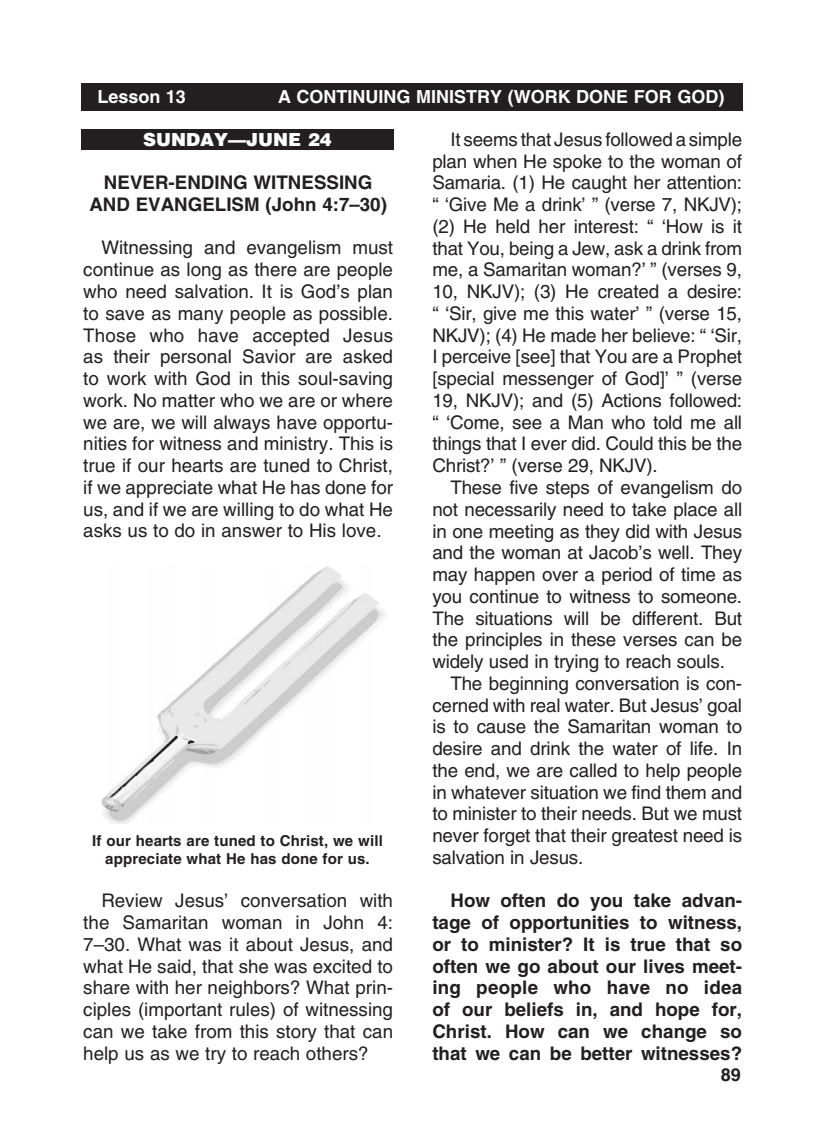
<style>
.page{position:relative;width:824px;height:1148px;background:#fff}
.page>*{position:absolute;margin:0;border:0;box-sizing:border-box;transform-origin:0 0}
._1-Body{font:18.75px/21.8px "Helvetica";color:#231f20;text-align:justify}
._2-Body_bold{font:700 18.75px/21.8px "Helvetica";color:#231f20;text-align:justify}
._5-subheads{font:700 18.75px/21.8px "Helvetica";color:#231f20;text-align:center}
.t1{font:700 18px "Helvetica";color:#fff}
.t2{font:900 18px "Helvetica";color:#fff}
.t3{font:700 18px "Helvetica";color:#231f20}
._8-captions{font:700 15px/18px "Helvetica";letter-spacing:.01em;color:#231f20;text-align:center}
</style>
<div class="page">
<div style="left:81px;top:83px;width:662px;height:27px;background:#231f20"></div>
<div style="left:81px;top:130px;width:313px;height:20px;background:#231f20"></div>
<img style="left:101px;top:566px;width:285px;height:257px">
<p class="t1" style="left:97px;top:86px;width:90px">Lesson 13</p>
<p class="t1" style="left:278px;top:86px;width:44px">A Continuing</p>
<p class="t1" style="left:416px;top:86px;width:26px">Ministry</p>
<p class="t1" style="left:507px;top:86px;width:38px">(Work</p>
<p class="t1" style="left:576px;top:86px;width:27px">Done</p>
<p class="t1" style="left:633px;top:86px;width:92px">For God)</p>
<p class="t2" style="left:143px;top:128px;width:190px">SUNDAY—JUNE 24</p>
<p class="_5-subheads" style="left:89px;top:171px;width:299px">NEVER-ENDING WITNESSING<br>AND EVANGELISM (John 4:7–30)</p>
<p class="_1-Body" style="left:83px;top:237px;width:311px;text-align:left;text-indent:18px">Witnessing and evangelism must continue as long as there are people who need salvation. It is God’s plan to save as many people as possible.<br>Those who have accepted Jesus as their personal Savior are asked to work with God in this soul-saving work. No matter who we are or where we are, we will always have opportu&shy;nities for witness and ministry. This is true if our hearts are tuned to Christ, if we appreciate what He has done for us, and if we are willing to do what He asks us to do in answer to His love.</p>
<p class="_8-captions" style="left:92px;top:831px;width:292px">If our hearts are tuned to Christ, we will appreciate what He has done for us.</p>
<p class="_1-Body" style="left:83px;top:889px;width:311px;text-indent:18px">Review Jesus’ conversation with the Samaritan woman in John 4:<br>7–30. What was it about Jesus, and what He said, that she was excited to share with her neighbors? What prin&shy;ciples (important rules) of witnessing can we take from this story that can help us as we try to reach others?</p>
<p class="_1-Body" style="left:432px;top:128px;width:311px;text-indent:18px">It seems that Jesus followed a simple plan when He spoke to the woman of Samaria. (1) He caught her attention: “ ‘Give Me a drink’ ” (verse 7, NKJV); (2) He held her interest: “ ‘How is it that You, being a Jew, ask a drink from me, a Samaritan woman?’ ” (verses 9, 10, NKJV); (3) He created a desire: “ ‘Sir, give me this water’ ” (verse 15, NKJV); (4) He made her believe: “ ‘Sir, I perceive [see] that You are a Prophet [special messenger of God]’ ” (verse 19, NKJV); and (5) Actions followed: “ ‘Come, see a Man who told me all things that I ever did. Could this be the Christ?’ ” (verse 29, NKJV).</p>
<p class="_1-Body" style="left:432px;top:476px;width:311px;text-align:left;text-indent:18px">These five steps of evangelism do not necessarily need to take place all in one meeting as they did with Jesus and the woman at Jacob’s well. They may happen over a period of time as you continue to witness to someone.<br>The situations will be different. But the principles in these verses can be widely used in trying to reach souls.</p>
<p class="_1-Body" style="left:432px;top:672px;width:311px;text-indent:18px">The beginning conversation is con&shy;cerned with real water. But Jesus’ goal is to cause the Samaritan woman to desire and drink the water of life. In the end, we are called to help people in whatever situation we find them and to minister to their needs. But we must never forget that their greatest need is salvation in Jesus.</p>
<p class="_2-Body_bold" style="left:432px;top:889px;width:311px;text-indent:18px">How often do you take advan&shy;tage of opportunities to witness, or to minister? It is true that so often we go about our lives meet&shy;ing people who have no idea of our beliefs in, and hope for, Christ. How can we change so that we can be better witnesses?</p>
<p class="t3" style="left:720px;top:1063px;width:22px">89</p>
</div>
